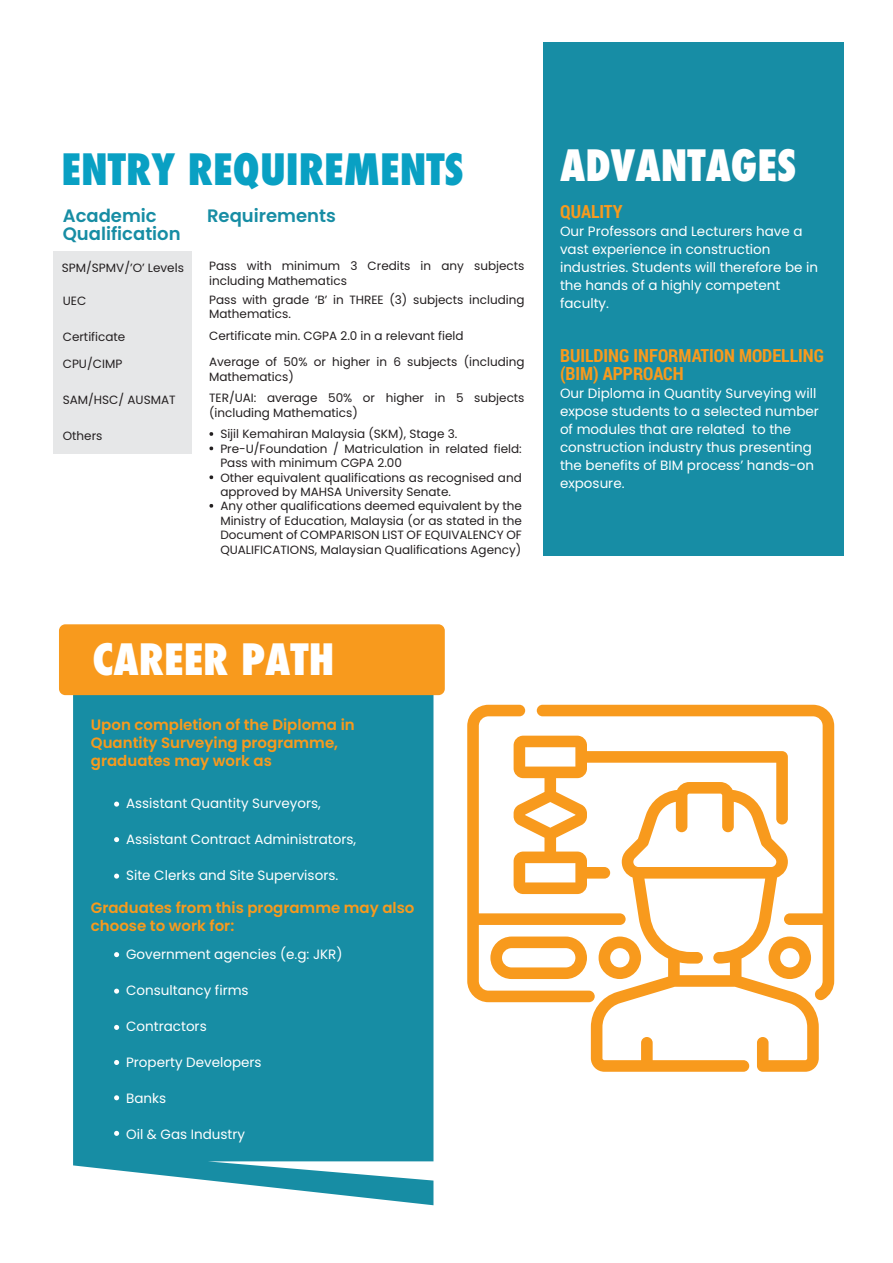
<style>
.page{position:relative;width:893px;height:1263px;background:#fff}
.page>*{position:absolute;margin:0;border:0;box-sizing:border-box;transform-origin:0 0}
.t1{font:800 condensed 42px "Futura";color:#fff}
.t2{font:800 condensed 42px "Futura";color:#09a0c3}
.t3{font:700 18px/18px "Roboto Condensed";color:#f89a1d}
.t4{font:600 18px/18px "Poppins";color:#178da4}
.t5{font:600 15px/18px "Poppins";color:#f89a1d}
.t6{font:13.5px/18px "Poppins";color:#fff}
.t7{font:12px/14.4px "Poppins";color:#231f20}
</style>
<div class="page">
<div style="left:543px;top:42px;width:300px;height:513px;background:#178da5"></div>
<div style="left:53px;top:251px;width:138px;height:203px;background:#e6e7e8"></div>
<div style="left:73px;top:695px;width:360px;height:510px;background:#178da4"></div>
<svg style="left:208px;top:1161px;width:226px;height:21px"></svg>
<div style="left:59px;top:624px;width:386px;height:71px;background:#f89a1d;border-radius:6px"></div>
<svg style="left:209px;top:432px;width:4px;height:4px"></svg>
<svg style="left:209px;top:446px;width:4px;height:4px"></svg>
<svg style="left:209px;top:475px;width:4px;height:4px"></svg>
<svg style="left:209px;top:504px;width:4px;height:4px"></svg>
<svg style="left:114px;top:801px;width:5px;height:6px"></svg>
<svg style="left:114px;top:837px;width:5px;height:5px"></svg>
<svg style="left:114px;top:873px;width:5px;height:6px"></svg>
<svg style="left:114px;top:952px;width:5px;height:5px"></svg>
<svg style="left:114px;top:989px;width:5px;height:5px"></svg>
<svg style="left:114px;top:1025px;width:5px;height:5px"></svg>
<svg style="left:114px;top:1060px;width:5px;height:5px"></svg>
<svg style="left:114px;top:1095px;width:5px;height:5px"></svg>
<svg style="left:114px;top:1131px;width:5px;height:5px"></svg>
<svg style="left:626px;top:705px;width:208px;height:295px"></svg>
<svg style="left:467px;top:705px;width:159px;height:297px"></svg>
<svg style="left:591px;top:782px;width:228px;height:290px"></svg>
<svg style="left:490px;top:936px;width:97px;height:43px"></svg>
<svg style="left:514px;top:736px;width:274px;height:158px"></svg>
<svg style="left:599px;top:936px;width:42px;height:43px"></svg>
<h1 class="t2" style="left:62px;top:141px;width:404px">ENTRY REQUIREMENTS</h1>
<h2 class="t4" style="left:63px;top:207px;width:119px">Academic<br>Qualification</h2>
<h2 class="t4" style="left:207px;top:207px;width:130px">Requirements</h2>
<p class="t7" style="left:62px;top:261px;width:124px">SPM/SPMV/’O’ Levels</p>
<p class="t7" style="left:209px;top:259px;width:317px">Pass with minimum 3 Credits in any subjects including Mathematics</p>
<p class="t7" style="left:209px;top:292px;width:317px">Pass with grade ‘B’ in THREE (3) subjects including<br>Mathematics.</p>
<p class="t7" style="left:63px;top:294px;width:25px">UEC</p>
<p class="t7" style="left:63px;top:330px;width:64px">Certificate</p>
<p class="t7" style="left:209px;top:323px;width:317px;line-height:26.2px">Certificate min. CGPA 2.0 in a relevant field<br>Average of 50% or higher in 6 subjects (including</p>
<p class="t7" style="left:209px;top:369px;width:86px">Mathematics)</p>
<p class="t7" style="left:63px;top:356px;width:61px">CPU/CIMP</p>
<p class="t7" style="left:63px;top:392px;width:114px">SAM/HSC/ AUSMAT</p>
<p class="t7" style="left:63px;top:428px;width:41px">Others</p>
<p class="t7" style="left:209px;top:391px;width:317px">TER/UAI: average 50% or higher in 5 subjects (including Mathematics)</p>
<p class="t7" style="left:220px;top:427px;width:303px">Sijil Kemahiran Malaysia (SKM), Stage 3.<br>Pre-U/Foundation / Matriculation in related field:<br>Pass with minimum CGPA 2.00<br>Other equivalent qualifications as recognised and approved by MAHSA University Senate.<br>Any other qualifications deemed equivalent by the Ministry of Education, Malaysia (or as stated in the Document of COMPARISON LIST OF EQUIVALENCY OF QUALIFICATIONS, Malaysian Qualifications Agency)</p>
<h1 class="t1" style="left:92px;top:631px;width:243px">CAREER PATH</h1>
<p class="t5" style="left:91px;top:716px;width:265px">Upon completion of the Diploma in<br>Quantity Surveying programme, graduates may work as</p>
<p class="t6" style="left:126px;top:794px;width:196px">Assistant Quantity Surveyors,</p>
<p class="t6" style="left:126px;top:830px;width:232px">Assistant Contract Administrators,</p>
<p class="t6" style="left:126px;top:866px;width:214px">Site Clerks and Site Supervisors.</p>
<p class="t5" style="left:91px;top:899px;width:325px">Graduates from this programme may also choose to work for:</p>
<p class="t6" style="left:126px;top:945px;width:218px">Government agencies (e.g: JKR)</p>
<p class="t6" style="left:126px;top:981px;width:124px">Consultancy firms</p>
<p class="t6" style="left:126px;top:1017px;width:82px">Contractors</p>
<p class="t6" style="left:126px;top:1053px;width:137px">Property Developers</p>
<p class="t6" style="left:126px;top:1089px;width:42px">Banks</p>
<p class="t6" style="left:126px;top:1125px;width:121px">Oil &amp; Gas Industry</p>
<h1 class="t1" style="left:560px;top:137px;width:238px">ADVANTAGES</h1>
<h2 class="t3" style="left:560px;top:202px;width:64px">QUALITY</h2>
<p class="t6" style="left:560px;top:223px;width:260px">Our Professors and Lecturers have a vast experience in construction industries. Students will therefore be in the hands of a highly competent faculty.</p>
<h2 class="t3" style="left:560px;top:346px;width:266px">BUILDING INFORMATION MODELLING (BIM) APPROACH</h2>
<p class="t6" style="left:560px;top:385px;width:260px">Our Diploma in Quantity Surveying will expose students to a selected number of modules that are related to the construction industry thus presenting the benefits of BIM process’ hands-on exposure.</p>
</div>
